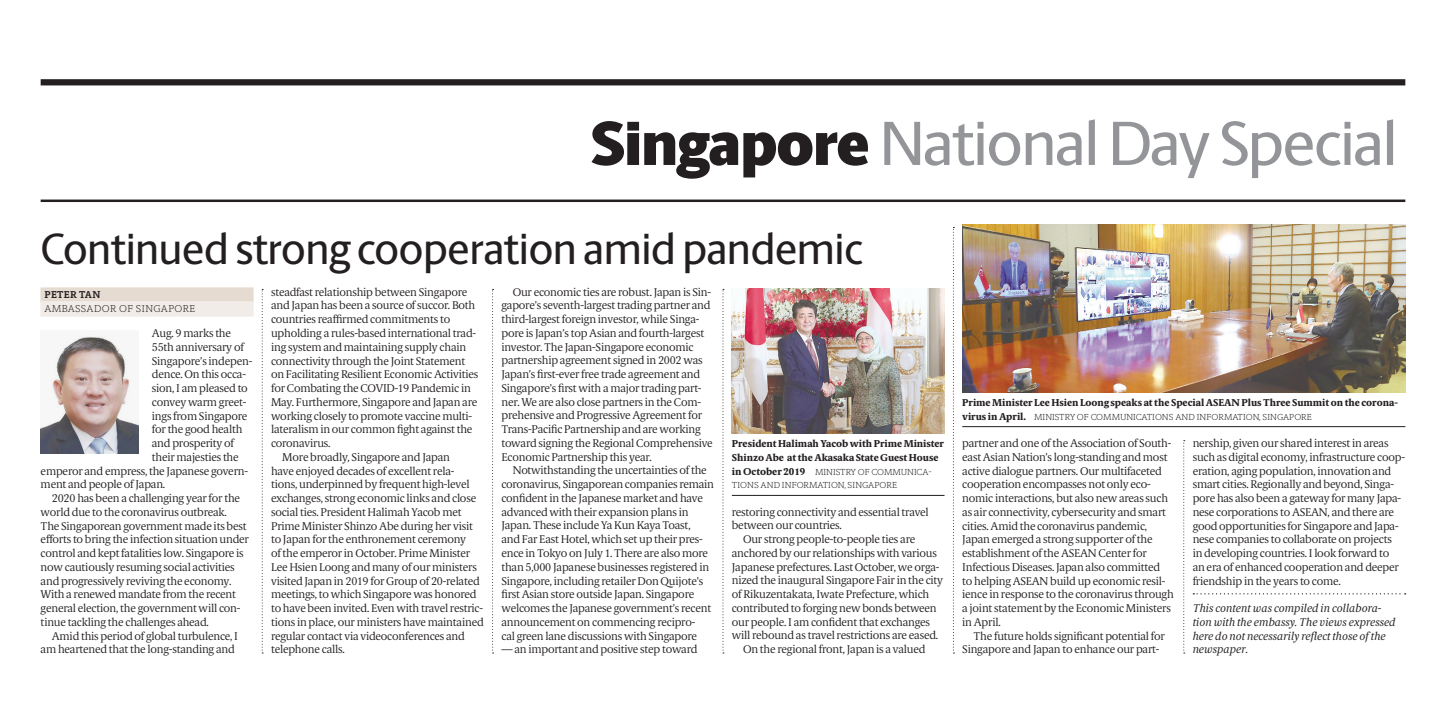
<style>
.page{position:relative;width:1446px;height:702px;background:#fff}
.page>*{position:absolute;margin:0;border:0;box-sizing:border-box;transform-origin:0 0}
.t1{font:500 62.5px "Berlingske Sans";letter-spacing:-.045em;color:#939598}
.t2{font:500 43.75px "Berlingske Sans";letter-spacing:-.03em;color:#231f20}
.t3{font:300 11.25px/13.8px "Berlingske Serif Text";letter-spacing:-.02em;color:#231f20}
.t4{font:italic 300 11.25px/13.8px "Berlingske Serif Text";letter-spacing:-.005em;color:#231f20}
.t5{font:800 10px/13.8px "Berlingske Serif Text";letter-spacing:-.005em;color:#231f20}
.t6{font:300 10px "Berlingske Slab";letter-spacing:.035em;color:#231f20}
.t7{font:700 10px "Berlingske Slab";letter-spacing:.045em;color:#231f20}
.t8{font:300 8.75px/13.8px "Berlingske Slab";color:#231f20}
.s1{font-weight:900;color:#231f20}
.s2{font-family:"Berlingske Serif Text";font-weight:800;font-size:10px}
</style>
<div class="page">
<svg style="left:1193px;top:593px;width:212px;height:1px"></svg>
<div style="left:41px;top:288px;width:212px;height:15px;background:#e6dbd1"></div>
<div style="left:41px;top:301px;width:212px;height:15px;background:#f1ece7"></div>
<img style="left:962px;top:224px;width:443px;height:168px">
<hr style="left:962px;top:426px;width:443px;height:1px;background:#231f20">
<hr style="left:41px;top:199px;width:1364px;height:3px;background:#231f20">
<div style="left:41px;top:79px;width:1364px;height:6px;background:#231f20"></div>
<svg style="left:262px;top:289px;width:1px;height:364px"></svg>
<svg style="left:492px;top:289px;width:1px;height:364px"></svg>
<svg style="left:722px;top:289px;width:2px;height:364px"></svg>
<svg style="left:953px;top:227px;width:1px;height:426px"></svg>
<svg style="left:1183px;top:440px;width:1px;height:213px"></svg>
<img style="left:41px;top:336px;width:97px;height:118px">
<img style="left:732px;top:289px;width:212px;height:144px">
<hr style="left:732px;top:495px;width:212px;height:1px;background:#231f20">
<h1 class="t1" style="left:591px;top:92px;width:808px"><span class="s1">Singapore</span> National Day Special</h1>
<h2 class="t2" style="left:41px;top:213px;width:824px">Continued strong cooperation amid pandemic</h2>
<p class="t7" style="left:44px;top:287px;width:58px">PETER TAN</p>
<p class="t6" style="left:44px;top:302px;width:152px">AMBASSADOR OF SINGAPORE</p>
<p class="t3" style="left:152px;top:326px;width:81px">Aug. 9 marks the</p>
<p class="t3" style="left:152px;top:340px;width:93px">55th anniversary of</p>
<p class="t3" style="left:152px;top:353px;width:102px">Singapore’s indepen-</p>
<p class="t3" style="left:152px;top:367px;width:96px">dence. On this occa-</p>
<p class="t3" style="left:152px;top:381px;width:97px">sion, I am pleased to</p>
<p class="t3" style="left:152px;top:395px;width:96px">convey warm greet-</p>
<p class="t3" style="left:152px;top:408px;width:97px">ings from Singapore</p>
<p class="t3" style="left:152px;top:422px;width:92px">for the good health</p>
<p class="t3" style="left:152px;top:436px;width:84px">and prosperity of</p>
<p class="t3" style="left:152px;top:450px;width:88px">their majesties the</p>
<p class="t3" style="left:41px;top:463px;width:209px">emperor and empress, the Japanese govern-</p>
<p class="t3" style="left:41px;top:477px;width:126px">ment and people of Japan.</p>
<p class="t3" style="left:52px;top:491px;width:190px">2020 has been a challenging year for the</p>
<p class="t3" style="left:41px;top:505px;width:188px">world due to the coronavirus outbreak.</p>
<p class="t3" style="left:41px;top:518px;width:207px">The Singaporean government made its best</p>
<p class="t3" style="left:41px;top:532px;width:210px">efforts to bring the infection situation under</p>
<p class="t3" style="left:41px;top:546px;width:205px">control and kept fatalities low. Singapore is</p>
<p class="t3" style="left:41px;top:560px;width:196px">now cautiously resuming social activities</p>
<p class="t3" style="left:41px;top:573px;width:192px">and progressively reviving the economy.</p>
<p class="t3" style="left:41px;top:587px;width:197px">With a renewed mandate from the recent</p>
<p class="t3" style="left:41px;top:601px;width:201px">general election, the government will con-</p>
<p class="t3" style="left:41px;top:615px;width:170px">tinue tackling the challenges ahead.</p>
<p class="t3" style="left:52px;top:628px;width:188px">Amid this period of global turbulence, I</p>
<p class="t3" style="left:41px;top:642px;width:196px">am heartened that the long-standing and</p>
<p class="t3" style="left:271px;top:285px;width:198px">steadfast relationship between Singapore</p>
<p class="t3" style="left:271px;top:298px;width:206px">and Japan has been a source of succor. Both</p>
<p class="t3" style="left:271px;top:312px;width:181px">countries reaffirmed commitments to</p>
<p class="t3" style="left:271px;top:326px;width:207px">upholding a rules-based international trad-</p>
<p class="t3" style="left:271px;top:340px;width:197px">ing system and maintaining supply chain</p>
<p class="t3" style="left:271px;top:353px;width:196px">connectivity through the Joint Statement</p>
<p class="t3" style="left:271px;top:367px;width:209px">on Facilitating Resilient Economic Activities</p>
<p class="t3" style="left:271px;top:381px;width:201px">for Combating the COVID-19 Pandemic in</p>
<p class="t3" style="left:271px;top:395px;width:208px">May. Furthermore, Singapore and Japan are</p>
<p class="t3" style="left:271px;top:408px;width:203px">working closely to promote vaccine multi-</p>
<p class="t3" style="left:271px;top:422px;width:203px">lateralism in our common fight against the</p>
<p class="t3" style="left:271px;top:436px;width:61px">coronavirus.</p>
<p class="t3" style="left:282px;top:450px;width:169px">More broadly, Singapore and Japan</p>
<p class="t3" style="left:271px;top:463px;width:185px">have enjoyed decades of excellent rela-</p>
<p class="t3" style="left:271px;top:477px;width:200px">tions, underpinned by frequent high-level</p>
<p class="t3" style="left:271px;top:491px;width:207px">exchanges, strong economic links and close</p>
<p class="t3" style="left:271px;top:505px;width:192px">social ties. President Halimah Yacob met</p>
<p class="t3" style="left:271px;top:518px;width:203px">Prime Minister Shinzo Abe during her visit</p>
<p class="t3" style="left:271px;top:532px;width:197px">to Japan for the enthronement ceremony</p>
<p class="t3" style="left:271px;top:546px;width:200px">of the emperor in October. Prime Minister</p>
<p class="t3" style="left:271px;top:560px;width:207px">Lee Hsien Loong and many of our ministers</p>
<p class="t3" style="left:271px;top:573px;width:210px">visited Japan in 2019 for Group of 20-related</p>
<p class="t3" style="left:271px;top:587px;width:207px">meetings, to which Singapore was honored</p>
<p class="t3" style="left:271px;top:601px;width:214px">to have been invited. Even with travel restric-</p>
<p class="t3" style="left:271px;top:615px;width:214px">tions in place, our ministers have maintained</p>
<p class="t3" style="left:271px;top:628px;width:195px">regular contact via videoconferences and</p>
<p class="t3" style="left:271px;top:642px;width:75px">telephone calls.</p>
<p class="t3" style="left:501px;top:285px;width:213px;text-indent:11px">Our economic ties are robust. Japan is Sin&shy;gapore’s seventh-largest trading partner and third-largest foreign investor, while Singa&shy;pore is Japan’s top Asian and fourth-largest investor. The Japan-Singapore economic partnership agreement signed in 2002 was Japan’s first-ever free trade agreement and Singapore’s first with a major trading part&shy;ner. We are also close partners in the Com&shy;prehensive and Progressive Agreement for Trans-Pacific Partnership and are working toward signing the Regional Comprehensive Economic Partnership this year.</p>
<p class="t3" style="left:501px;top:463px;width:214px;text-indent:11px">Notwithstanding the uncertainties of the coronavirus, Singaporean companies remain confident in the Japanese market and have advanced with their expansion plans in Japan. These include Ya Kun Kaya Toast,<br>and Far East Hotel, which set up their pres&shy;ence in Tokyo on July 1. There are also more than 5,000 Japanese businesses registered in Singapore, including retailer Don Quijote’s first Asian store outside Japan. Singapore welcomes the Japanese government’s recent announcement on commencing recipro-<br>cal green lane discussions with Singapore</p>
<p class="t3" style="left:501px;top:642px;width:197px">— an important and positive step toward</p>
<p class="t5" style="left:732px;top:436px;width:214px">President Halimah Yacob with Prime Minister<br>Shinzo Abe at the Akasaka State Guest House</p>
<p class="t8" style="left:732px;top:464px;width:201px"><span class="s2">in October 2019</span> MINISTRY OF COMMUNICA-<br>TIONS AND INFORMATION, SINGAPORE</p>
<p class="t3" style="left:732px;top:504px;width:198px">restoring connectivity and essential travel between our countries.</p>
<p class="t3" style="left:743px;top:532px;width:174px">Our strong people-to-people ties are</p>
<p class="t3" style="left:732px;top:546px;width:207px">anchored by our relationships with various</p>
<p class="t3" style="left:732px;top:559px;width:209px">Japanese prefectures. Last October, we orga-</p>
<p class="t3" style="left:732px;top:573px;width:213px">nized the inaugural Singapore Fair in the city</p>
<p class="t3" style="left:732px;top:587px;width:199px">of Rikuzentakata, Iwate Prefecture, which</p>
<p class="t3" style="left:732px;top:601px;width:206px">contributed to forging new bonds between</p>
<p class="t3" style="left:732px;top:614px;width:200px">our people. I am confident that exchanges</p>
<p class="t3" style="left:732px;top:628px;width:208px">will rebound as travel restrictions are eased.</p>
<p class="t3" style="left:743px;top:642px;width:184px">On the regional front, Japan is a valued</p>
<p class="t5" style="left:962px;top:395px;width:437px">Prime Minister Lee Hsien Loong speaks at the Special ASEAN Plus Three Summit on the corona-</p>
<p class="t8" style="left:962px;top:409px;width:351px"><span class="s2">virus in April.</span> MINISTRY OF COMMUNICATIONS AND INFORMATION, SINGAPORE</p>
<p class="t3" style="left:962px;top:436px;width:213px">partner and one of the Association of South&shy;east Asian Nation’s long-standing and most active dialogue partners. Our multifaceted cooperation encompasses not only eco&shy;nomic interactions, but also new areas such as air connectivity, cybersecurity and smart cities. Amid the coronavirus pandemic, Japan emerged a strong supporter of the establishment of the ASEAN Center for Infectious Diseases. Japan also committed<br>to helping ASEAN build up economic resil&shy;ience in response to the coronavirus through a joint statement by the Economic Ministers in April.</p>
<p class="t3" style="left:962px;top:628px;width:204px;text-indent:11px">The future holds significant potential for<br>Singapore and Japan to enhance our part-</p>
<p class="t3" style="left:1192px;top:436px;width:214px">nership, given our shared interest in areas such as digital economy, infrastructure coop&shy;eration, aging population, innovation and smart cities. Regionally and beyond, Singa&shy;pore has also been a gateway for many Japa&shy;nese corporations to ASEAN, and there are good opportunities for Singapore and Japa&shy;nese companies to collaborate on projects<br>in developing countries. I look forward to<br>an era of enhanced cooperation and deeper friendship in the years to come.</p>
<p class="t4" style="left:1192px;top:600px;width:204px">This content was compiled in collabora&shy;tion with the embassy. The views expressed here do not necessarily reflect those of the newspaper.</p>
</div>
